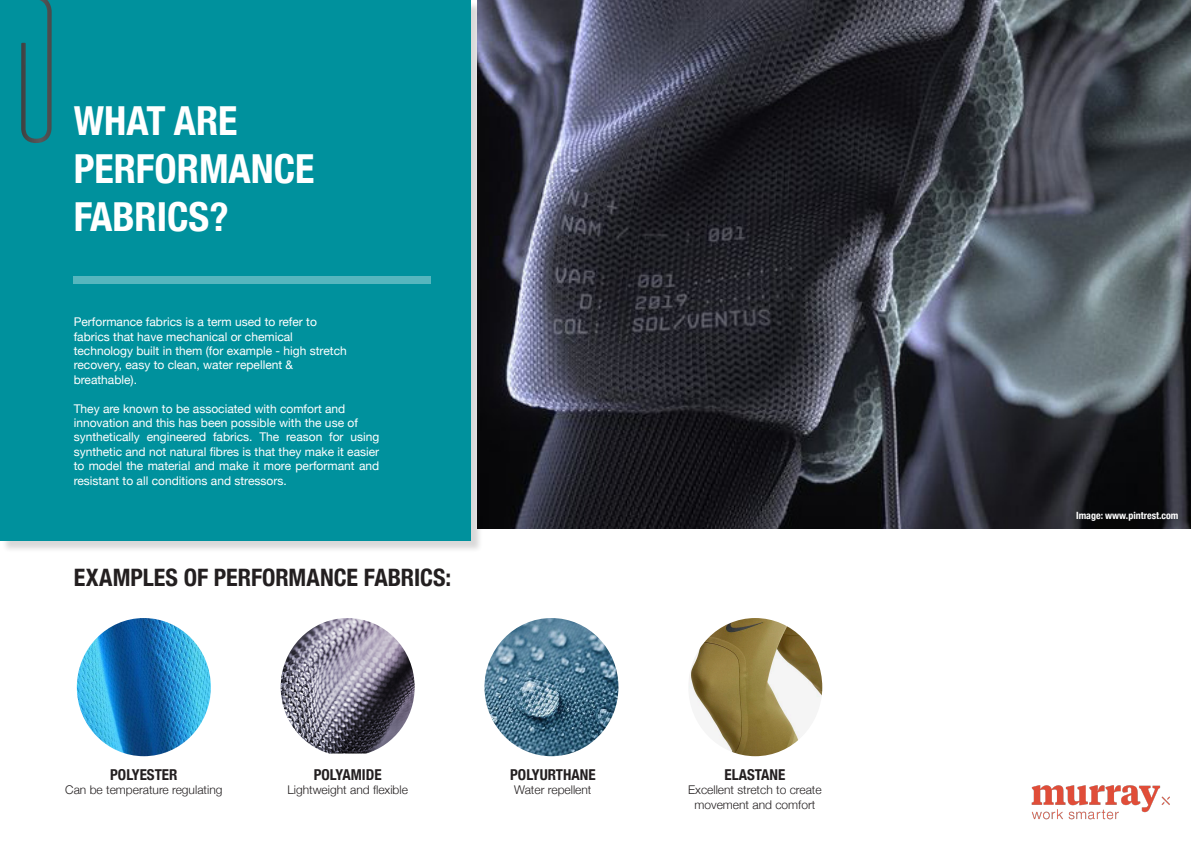
<style>
.page{position:relative;width:1191px;height:842px;background:#fff}
.page>*{position:absolute;margin:0;border:0;box-sizing:border-box;transform-origin:0 0}
.t1{font:700 condensed 40px/48px "Helvetica Neue";color:#fff}
.t2{font:700 condensed 24px "Helvetica Neue";letter-spacing:-.005em;color:#231f20}
.t3{font:700 condensed 15px "Helvetica Neue";color:#231f20}
.t4{font:12px/14.4px "Helvetica Neue";color:#fff}
.t5{font:300 12px/14.4px "Helvetica Neue";color:#231f20;text-align:center}
.t6{font:700 condensed 10px "Helvetica Neue";color:#fff}
</style>
<div class="page">
<img style="left:478px;top:0;width:713px;height:528px">
<div style="left:2px;top:2px;width:481px;height:551px;background:#231f20;opacity:.75"></div>
<div style="left:0;top:0;width:471px;height:541px;background:#00919d"></div>
<img style="left:77px;top:618px;width:134px;height:138px">
<img style="left:281px;top:618px;width:133px;height:135px">
<div style="left:74px;top:276px;width:357px;height:8px;background:#56b6be"></div>
<img style="left:484px;top:618px;width:134px;height:138px">
<img style="left:689px;top:618px;width:133px;height:138px">
<svg style="left:21px;top:0;width:31px;height:143px"></svg>
<div style="left:0;top:0;width:35px;height:13px;background:#00919d"></div>
<img style="left:1031px;top:785px;width:139px;height:35px">
<h1 class="t1" style="left:74px;top:94px;width:242px">WHAT ARE<br>PERFORMANCE<br>FABRICS?</h1>
<p class="t4" style="left:74px;top:315px;width:274px">Performance fabrics is a term used to refer to fabrics that have mechanical or chemical technology built in them (for example - high stretch recovery, easy to clean, water repellent &amp; breathable).</p>
<p class="t4" style="left:74px;top:402px;width:307px">They are known to be associated with comfort and innovation and this has been possible with the use of synthetically engineered fabrics. The reason for using synthetic and not natural fibres is that they make it easier to model the material and make it more performant and resistant to all conditions and stressors.</p>
<h2 class="t2" style="left:74px;top:557px;width:379px">EXAMPLES OF PERFORMANCE FABRICS:</h2>
<p class="t3" style="left:110px;top:762px;width:69px">POLYESTER</p>
<p class="t5" style="left:65px;top:782px;width:159px">Can be temperature regulating</p>
<p class="t3" style="left:314px;top:762px;width:69px">POLYAMIDE</p>
<p class="t5" style="left:287px;top:782px;width:122px">Lightweight and flexible</p>
<p class="t3" style="left:510px;top:762px;width:87px">POLYURTHANE</p>
<p class="t5" style="left:514px;top:782px;width:79px">Water repellent</p>
<p class="t3" style="left:724px;top:762px;width:62px">ELASTANE</p>
<p class="t5" style="left:688px;top:782px;width:135px">Excellent stretch to create movement and comfort</p>
<p class="t6" style="left:1076px;top:507px;width:104px">Image: www.pintrest.com</p>
</div>
